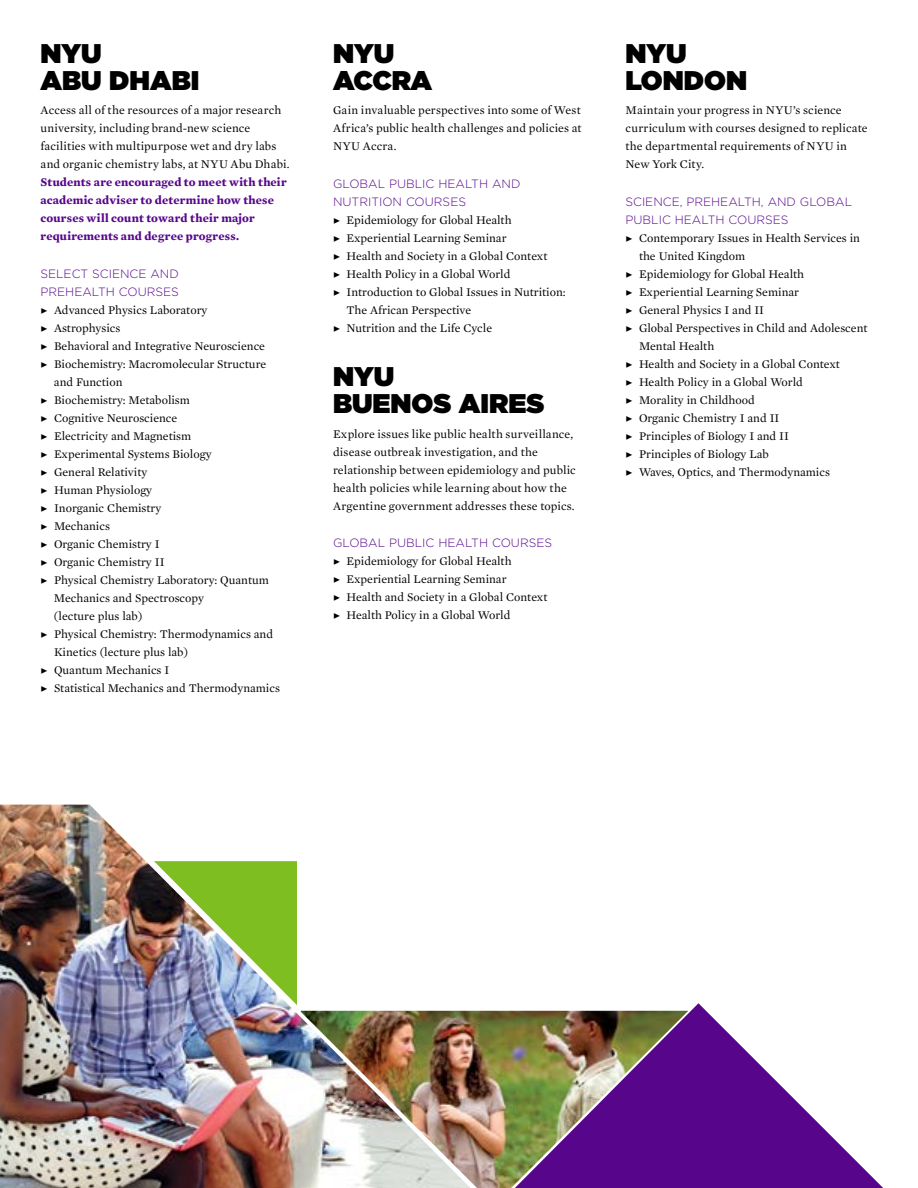
<style>
.page{position:relative;width:918px;height:1188px;background:#fff}
.page>*{position:absolute;margin:0;border:0;box-sizing:border-box;transform-origin:0 0}
.Site_Header{font:900 27px/27px "Gotham";color:#000}
.Body{font:12px/18px "Mercury Text G1";color:#000}
.Course_Subhead{font:300 12px/18px "Gotham";color:#57068c}
.s1{font-weight:700;color:#57068c}
.s2{font-family:"Minion Pro"}
</style>
<div class="page">
<svg style="left:714px;top:1019px;width:169px;height:169px"></svg>
<svg style="left:470px;top:1003px;width:244px;height:185px"></svg>
<img style="left:0;top:805px;width:470px;height:383px">
<img style="left:301px;top:1011px;width:387px;height:177px">
<h1 class="Site_Header" style="left:40px;top:39px;width:160px">NYU<br>ABU DHABI</h1>
<p class="Body" style="left:40px;top:101px;width:250px">Access all of the resources of a major research university, including brand-new science facilities with multipurpose wet and dry labs and organic chemistry labs, at NYU Abu Dhabi.<br><span class="s1">Students are encouraged to meet with their academic adviser to determine how these courses will count toward their major requirements and degree progress.</span></p>
<h2 class="Course_Subhead" style="left:40px;top:264px;width:140px">SELECT SCIENCE AND<br>PREHEALTH COURSES</h2>
<p class="Body" style="left:40px;top:300px;width:168px"><span class="s2">▶</span> Advanced Physics Laboratory</p>
<p class="Body" style="left:40px;top:318px;width:82px"><span class="s2">▶</span> Astrophysics</p>
<p class="Body" style="left:40px;top:336px;width:226px"><span class="s2">▶</span> Behavioral and Integrative Neuroscience</p>
<p class="Body" style="left:54px;top:354px;width:214px;text-indent:-13px"><span class="s2">▶</span> Biochemistry: Macromolecular Structure and Function</p>
<p class="Body" style="left:40px;top:390px;width:151px"><span class="s2">▶</span> Biochemistry: Metabolism</p>
<p class="Body" style="left:40px;top:408px;width:138px"><span class="s2">▶</span> Cognitive Neuroscience</p>
<p class="Body" style="left:40px;top:426px;width:152px"><span class="s2">▶</span> Electricity and Magnetism</p>
<p class="Body" style="left:40px;top:444px;width:173px"><span class="s2">▶</span> Experimental Systems Biology</p>
<p class="Body" style="left:40px;top:462px;width:108px"><span class="s2">▶</span> General Relativity</p>
<p class="Body" style="left:40px;top:480px;width:113px"><span class="s2">▶</span> Human Physiology</p>
<p class="Body" style="left:40px;top:498px;width:122px"><span class="s2">▶</span> Inorganic Chemistry</p>
<p class="Body" style="left:40px;top:516px;width:71px"><span class="s2">▶</span> Mechanics</p>
<p class="Body" style="left:40px;top:534px;width:121px"><span class="s2">▶</span> Organic Chemistry I</p>
<p class="Body" style="left:40px;top:552px;width:126px"><span class="s2">▶</span> Organic Chemistry II</p>
<p class="Body" style="left:54px;top:570px;width:216px;text-indent:-13px"><span class="s2">▶</span> Physical Chemistry Laboratory: Quantum<br>Mechanics and Spectroscopy<br>(lecture plus lab)</p>
<p class="Body" style="left:54px;top:624px;width:221px;text-indent:-14px"><span class="s2">▶</span> Physical Chemistry: Thermodynamics and<br>Kinetics (lecture plus lab)</p>
<p class="Body" style="left:40px;top:660px;width:130px"><span class="s2">▶</span> Quantum Mechanics I</p>
<p class="Body" style="left:40px;top:678px;width:241px"><span class="s2">▶</span> Statistical Mechanics and Thermodynamics</p>
<h1 class="Site_Header" style="left:333px;top:39px;width:101px">NYU<br>ACCRA</h1>
<p class="Body" style="left:333px;top:101px;width:250px;text-align:justify">Gain invaluable perspectives into some of West Africa’s public health challenges and policies at NYU Accra.</p>
<h2 class="Course_Subhead" style="left:333px;top:174px;width:189px">GLOBAL PUBLIC HEALTH AND<br>NUTRITION COURSES</h2>
<p class="Body" style="left:333px;top:210px;width:180px"><span class="s2">▶</span> Epidemiology for Global Health</p>
<p class="Body" style="left:333px;top:228px;width:175px"><span class="s2">▶</span> Experiential Learning Seminar</p>
<p class="Body" style="left:333px;top:246px;width:216px"><span class="s2">▶</span> Health and Society in a Global Context</p>
<p class="Body" style="left:333px;top:264px;width:179px"><span class="s2">▶</span> Health Policy in a Global World</p>
<p class="Body" style="left:346px;top:282px;width:221px;text-indent:-13px"><span class="s2">▶</span> Introduction to Global Issues in Nutrition:<br>The African Perspective</p>
<p class="Body" style="left:333px;top:318px;width:161px"><span class="s2">▶</span> Nutrition and the Life Cycle</p>
<h1 class="Site_Header" style="left:333px;top:362px;width:213px">NYU<br>BUENOS AIRES</h1>
<p class="Body" style="left:333px;top:424px;width:244px">Explore issues like public health surveillance, disease outbreak investigation, and the relationship between epidemiology and public health policies while learning about how the Argentine government addresses these topics.</p>
<h2 class="Course_Subhead" style="left:333px;top:534px;width:221px">GLOBAL PUBLIC HEALTH COURSES</h2>
<p class="Body" style="left:333px;top:551px;width:180px"><span class="s2">▶</span> Epidemiology for Global Health</p>
<p class="Body" style="left:333px;top:569px;width:175px"><span class="s2">▶</span> Experiential Learning Seminar</p>
<p class="Body" style="left:333px;top:587px;width:216px"><span class="s2">▶</span> Health and Society in a Global Context</p>
<p class="Body" style="left:333px;top:605px;width:179px"><span class="s2">▶</span> Health Policy in a Global World</p>
<h1 class="Site_Header" style="left:626px;top:39px;width:123px">NYU<br>LONDON</h1>
<p class="Body" style="left:626px;top:101px;width:244px">Maintain your progress in NYU’s science curriculum with courses designed to replicate the departmental requirements of NYU in New York City.</p>
<h2 class="Course_Subhead" style="left:626px;top:192px;width:228px">SCIENCE, PREHEALTH, AND GLOBAL<br>PUBLIC HEALTH COURSES</h2>
<p class="Body" style="left:639px;top:228px;width:223px;text-indent:-14px"><span class="s2">▶</span> Contemporary Issues in Health Services in the United Kingdom</p>
<p class="Body" style="left:626px;top:264px;width:180px"><span class="s2">▶</span> Epidemiology for Global Health</p>
<p class="Body" style="left:626px;top:282px;width:175px"><span class="s2">▶</span> Experiential Learning Seminar</p>
<p class="Body" style="left:626px;top:300px;width:140px"><span class="s2">▶</span> General Physics I and II</p>
<p class="Body" style="left:639px;top:318px;width:230px;text-indent:-14px"><span class="s2">▶</span> Global Perspectives in Child and Adolescent<br>Mental Health</p>
<p class="Body" style="left:626px;top:354px;width:216px"><span class="s2">▶</span> Health and Society in a Global Context</p>
<p class="Body" style="left:626px;top:372px;width:179px"><span class="s2">▶</span> Health Policy in a Global World</p>
<p class="Body" style="left:626px;top:390px;width:131px"><span class="s2">▶</span> Morality in Childhood</p>
<p class="Body" style="left:626px;top:408px;width:155px"><span class="s2">▶</span> Organic Chemistry I and II</p>
<p class="Body" style="left:626px;top:426px;width:165px"><span class="s2">▶</span> Principles of Biology I and II</p>
<p class="Body" style="left:626px;top:444px;width:145px"><span class="s2">▶</span> Principles of Biology Lab</p>
<p class="Body" style="left:626px;top:462px;width:206px"><span class="s2">▶</span> Waves, Optics, and Thermodynamics</p>
</div>
